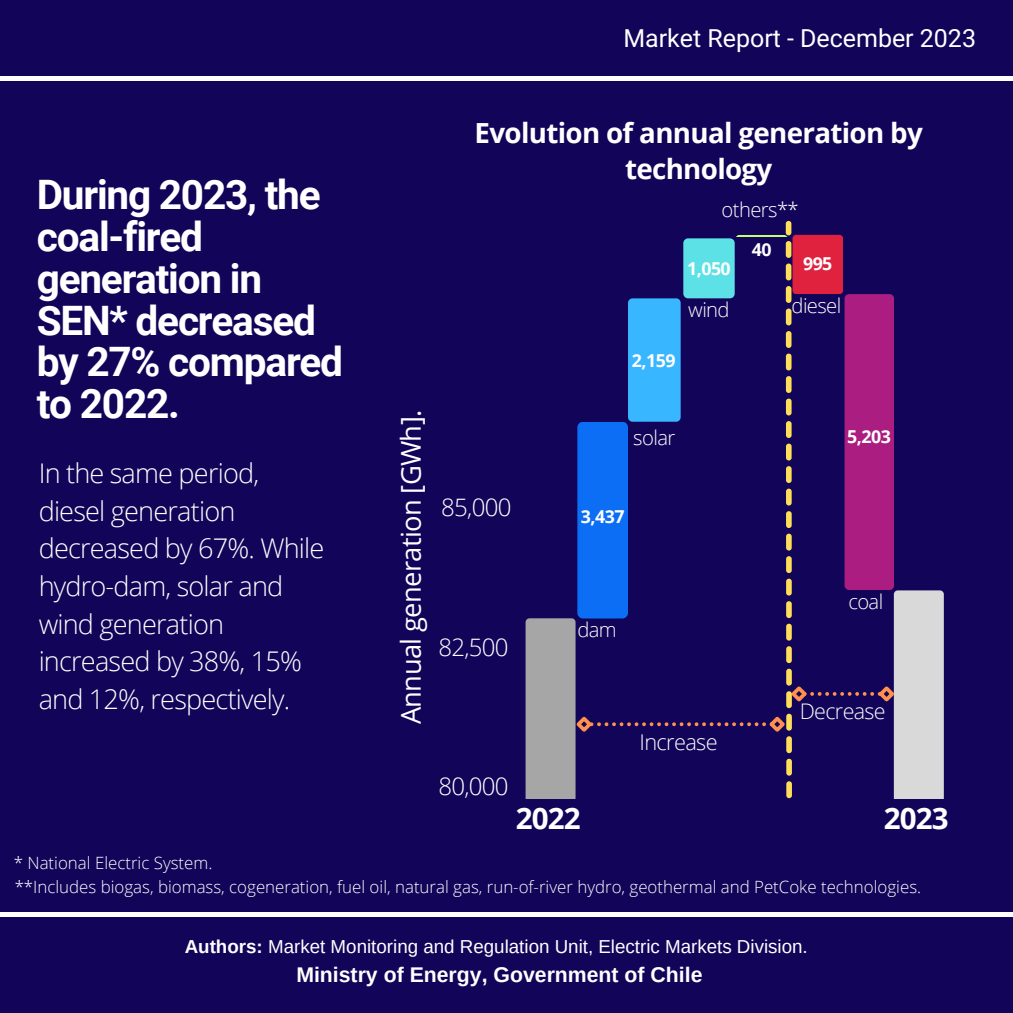
<style>
.page{position:relative;width:1013px;height:1013px;background:#fff}
.page>*{position:absolute;margin:0;border:0;box-sizing:border-box;transform-origin:0 0}
.t1{font:700 40.62px/41.8px "Roboto";letter-spacing:-.03em;color:#fff}
.t2{font:700 29.62px "Open Sans";letter-spacing:-.03em;color:#fff}
.t3{font:700 27.75px/36px "Open Sans";letter-spacing:-.025em;color:#fff;text-align:center}
.t4{font:27.25px "Open Sans";letter-spacing:-.025em;color:#fff}
.t5{font:300 27.12px/37.6px "Open Sans";letter-spacing:-.03em;color:#fefefe}
.t6{font:25px "Araboto";color:#fff}
.t7{font:300 24px "Open Sans";letter-spacing:-.03em;color:#fff}
.t8{font:300 21.75px "Open Sans";letter-spacing:-.03em;color:#fefefe}
.t9{font:300 21.5px "Open Sans";letter-spacing:-.03em;color:#fefefe}
.t10{font:700 21.25px "Arimo";color:#fff}
.t11{font:300 20.25px "Open Sans";letter-spacing:-.03em;color:#fefefe}
.t12{font:18.75px "Arimo";color:#fff}
.t13{font:700 17.75px "Open Sans";letter-spacing:-.03em;color:#fff}
.t14{font:700 17.75px "Open Sans";color:#fefefe}
.t15{font:300 16.88px "Open Sans";color:#fff}
.s1{font-weight:700}
</style>
<div class="page">
<div style="left:0;top:0;width:1012px;height:1012px;background:#120459"></div>
<div style="left:0;top:76px;width:1012px;height:5px;background:#fff"></div>
<div style="left:0;top:911px;width:1012px;height:5px;background:#fff"></div>
<svg style="left:525px;top:221px;width:418px;height:577px"></svg>
<h1 class="t1" style="left:37px;top:174px;width:285px">During 2023, the</h1>
<h1 class="t1" style="left:37px;top:216px;width:308px">coal-fired generation in<br>SEN* decreased by 27% compared to 2022.</h1>
<h3 class="t5" style="left:39px;top:454px;width:287px">In the same period, diesel generation decreased by 67%. While hydro-dam, solar and wind generation increased by 38%, 15% and 12%, respectively.</h3>
<p class="t15" style="left:14px;top:850px;width:200px">* National Electric System.</p>
<p class="t6" style="left:623px;top:24px;width:354px">Market Report - December 2023</p>
<h5 class="t3" style="left:474px;top:114px;width:450px">Evolution of annual generation by technology</h5>
<h4 class="t11" style="left:721px;top:196px;width:78px">others**</h4>
<h4 class="t13" style="left:687px;top:256px;width:45px">1,050</h4>
<h6 class="t11" style="left:688px;top:295px;width:43px">wind</h6>
<h5 class="t14" style="left:632px;top:347px;width:45px">2,159</h5>
<h4 class="t13" style="left:751px;top:237px;width:21px">40</h4>
<h4 class="t13" style="left:803px;top:251px;width:31px">995</h4>
<h5 class="t11" style="left:791px;top:291px;width:51px">diesel</h5>
<h3 class="t4" style="left:391px;top:724px;width:316px;rotate:-90deg">Annual generation [GWh].</h3>
<h6 class="t7" style="left:441px;top:490px;width:72px">85,000</h6>
<h6 class="t11" style="left:633px;top:423px;width:44px">solar</h6>
<h5 class="t13" style="left:581px;top:504px;width:45px">3,437</h5>
<p class="t7" style="left:438px;top:630px;width:72px">82,500</p>
<h5 class="t11" style="left:577px;top:615px;width:41px">dam</h5>
<h5 class="t7" style="left:438px;top:769px;width:72px">80,000</h5>
<h2 class="t2" style="left:516px;top:797px;width:66px">2022</h2>
<h6 class="t8" style="left:639px;top:726px;width:80px">Increase</h6>
<h2 class="t13" style="left:847px;top:424px;width:45px">5,203</h2>
<h5 class="t11" style="left:848px;top:587px;width:36px">coal</h5>
<h5 class="t9" style="left:799px;top:696px;width:87px">Decrease</h5>
<h6 class="t2" style="left:883px;top:797px;width:66px">2023</h6>
<h2 class="t15" style="left:15px;top:875px;width:908px">**Includes biogas, biomass, cogeneration, fuel oil, natural gas, run-of-river hydro, geothermal and PetCoke technologies.</h2>
<p class="t12" style="left:185px;top:936px;width:624px"><span class="s1">Authors:</span> Market Monitoring and Regulation Unit, Electric Markets Division.</p>
<p class="t10" style="left:296px;top:962px;width:407px">Ministry of Energy, Government of Chile</p>
</div>
